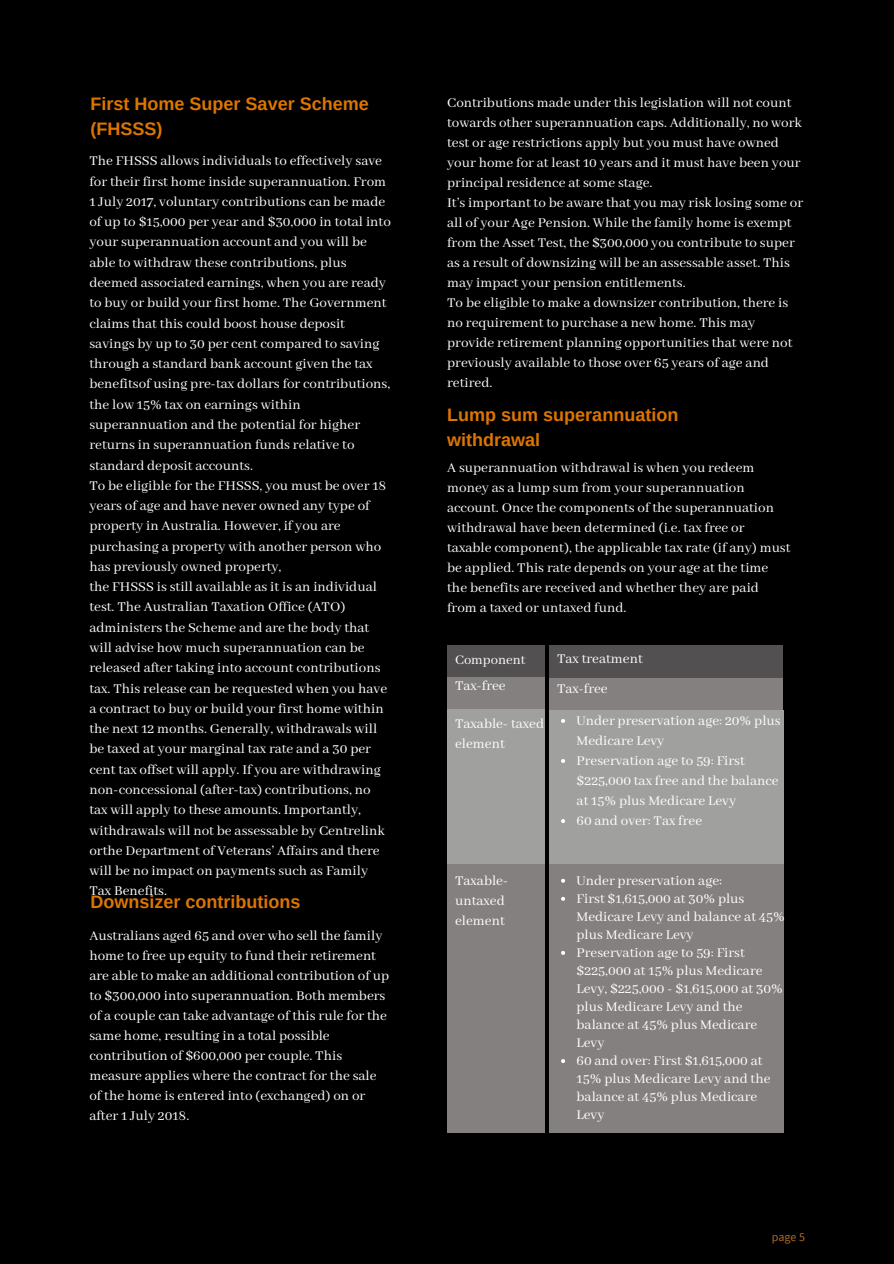
<style>
.page{position:relative;width:894px;height:1264px;background:#fff}
.page>*{position:absolute;margin:0;border:0;box-sizing:border-box;transform-origin:0 0}
.t1{font:700 18px/24.8px "Arimo";color:#dd7500}
.t2{font:15px/20px "Abhaya Libre";color:#fff}
.t3{font:14.55px "Abhaya Libre";color:#fff}
.t4{font:12px "Source Sans Pro";color:#af6c28}
</style>
<div class="page">
<div style="left:0;top:0;width:893px;height:1263px;background:#000"></div>
<div style="left:447px;top:645px;width:97px;height:33px;background:#525050"></div>
<div style="left:548px;top:645px;width:234px;height:33px;background:#525050"></div>
<div style="left:447px;top:678px;width:97px;height:32px;background:#848080"></div>
<div style="left:548px;top:678px;width:234px;height:32px;background:#848080"></div>
<div style="left:447px;top:709px;width:98px;height:155px;background:#a0a09f"></div>
<div style="left:548px;top:709px;width:235px;height:155px;background:#a0a09f"></div>
<div style="left:447px;top:864px;width:98px;height:268px;background:#848080"></div>
<div style="left:548px;top:864px;width:235px;height:268px;background:#848080"></div>
<svg style="left:561px;top:719px;width:4px;height:4px"></svg>
<svg style="left:561px;top:759px;width:4px;height:4px"></svg>
<svg style="left:561px;top:819px;width:4px;height:4px"></svg>
<svg style="left:561px;top:878px;width:4px;height:4px"></svg>
<svg style="left:561px;top:896px;width:4px;height:4px"></svg>
<svg style="left:561px;top:951px;width:4px;height:3px"></svg>
<svg style="left:561px;top:1059px;width:4px;height:4px"></svg>
<p class="t1" style="left:90px;top:92px;width:280px">First Home Super Saver Scheme (FHSSS)</p>
<p class="t2" style="left:89px;top:151px;width:303px">The FHSSS allows individuals to effectively save for their first home inside superannuation. From 1 July 2017, voluntary contributions can be made of up to $15,000 per year and $30,000 in total into your superannuation account and you will be able to withdraw these contributions, plus deemed associated earnings, when you are ready to buy or build your first home. The Government claims that this could boost house deposit savings by up to 30 per cent compared to saving through a standard bank account given the tax benefitsof using pre-tax dollars for contributions, the low 15% tax on earnings within superannuation and the potential for higher returns in superannuation funds relative to standard deposit accounts.<br>To be eligible for the FHSSS, you must be over 18 years of age and have never owned any type of property in Australia. However, if you are purchasing a property with another person who has previously owned property,<br>the FHSSS is still available as it is an individual test. The Australian Taxation Office (ATO) administers the Scheme and are the body that will advise how much superannuation can be released after taking into account contributions tax. This release can be requested when you have a contract to buy or build your first home within the next 12 months. Generally, withdrawals will be taxed at your marginal tax rate and a 30 per cent tax offset will apply. If you are withdrawing non-concessional (after-tax) contributions, no tax will apply to these amounts. Importantly, withdrawals will not be assessable by Centrelink orthe Department of Veterans’ Affairs and there will be no impact on payments such as Family Tax Benefits.</p>
<p class="t1" style="left:90px;top:889px;width:211px">Downsizer contributions</p>
<p class="t2" style="left:89px;top:926px;width:301px">Australians aged 65 and over who sell the family home to free up equity to fund their retirement are able to make an additional contribution of up to $300,000 into superannuation. Both members of a couple can take advantage of this rule for the same home, resulting in a total possible contribution of $600,000 per couple. This measure applies where the contract for the sale of the home is entered into (exchanged) on or after 1 July 2018.</p>
<p class="t2" style="left:447px;top:93px;width:357px">Contributions made under this legislation will not count towards other superannuation caps. Additionally, no work test or age restrictions apply but you must have owned your home for at least 10 years and it must have been your principal residence at some stage.<br>It’s important to be aware that you may risk losing some or all of your Age Pension. While the family home is exempt from the Asset Test, the $300,000 you contribute to super as a result of downsizing will be an assessable asset. This may impact your pension entitlements.<br>To be eligible to make a downsizer contribution, there is no requirement to purchase a new home. This may provide retirement planning opportunities that were not previously available to those over 65 years of age and retired.</p>
<p class="t1" style="left:447px;top:402px;width:232px">Lump sum superannuation withdrawal</p>
<p class="t2" style="left:447px;top:458px;width:345px">A superannuation withdrawal is when you redeem money as a lump sum from your superannuation account. Once the components of the superannuation withdrawal have been determined (i.e. tax free or taxable component), the applicable tax rate (if any) must be applied. This rate depends on your age at the time the benefits are received and whether they are paid from a taxed or untaxed fund.</p>
<p class="t3" style="left:455px;top:651px;width:72px">Component</p>
<p class="t2" style="left:557px;top:649px;width:87px">Tax treatment</p>
<p class="t2" style="left:455px;top:676px;width:52px">Tax-free</p>
<p class="t2" style="left:557px;top:679px;width:52px">Tax-free</p>
<p class="t2" style="left:455px;top:714px;width:90px">Taxable- taxed element</p>
<p class="t2" style="left:576px;top:711px;width:205px">Under preservation age: 20% plus<br>Medicare Levy<br>Preservation age to 59: First $225,000 tax free and the balance at 15% plus Medicare Levy<br>60 and over: Tax free</p>
<p class="t2" style="left:455px;top:870px;width:54px">Taxable&shy;untaxed element</p>
<p class="t2" style="left:576px;top:872px;width:210px;line-height:18px">Under preservation age:<br>First $1,615,000 at 30% plus<br>Medicare Levy and balance at 45% plus Medicare Levy<br>Preservation age to 59: First $225,000 at 15% plus Medicare<br>Levy, $225,000 - $1,615,000 at 30% plus Medicare Levy and the balance at 45% plus Medicare<br>Levy<br>60 and over: First $1,615,000 at<br>15% plus Medicare Levy and the balance at 45% plus Medicare<br>Levy</p>
<p class="t4" style="left:771px;top:1229px;width:35px">page 5</p>
</div>
